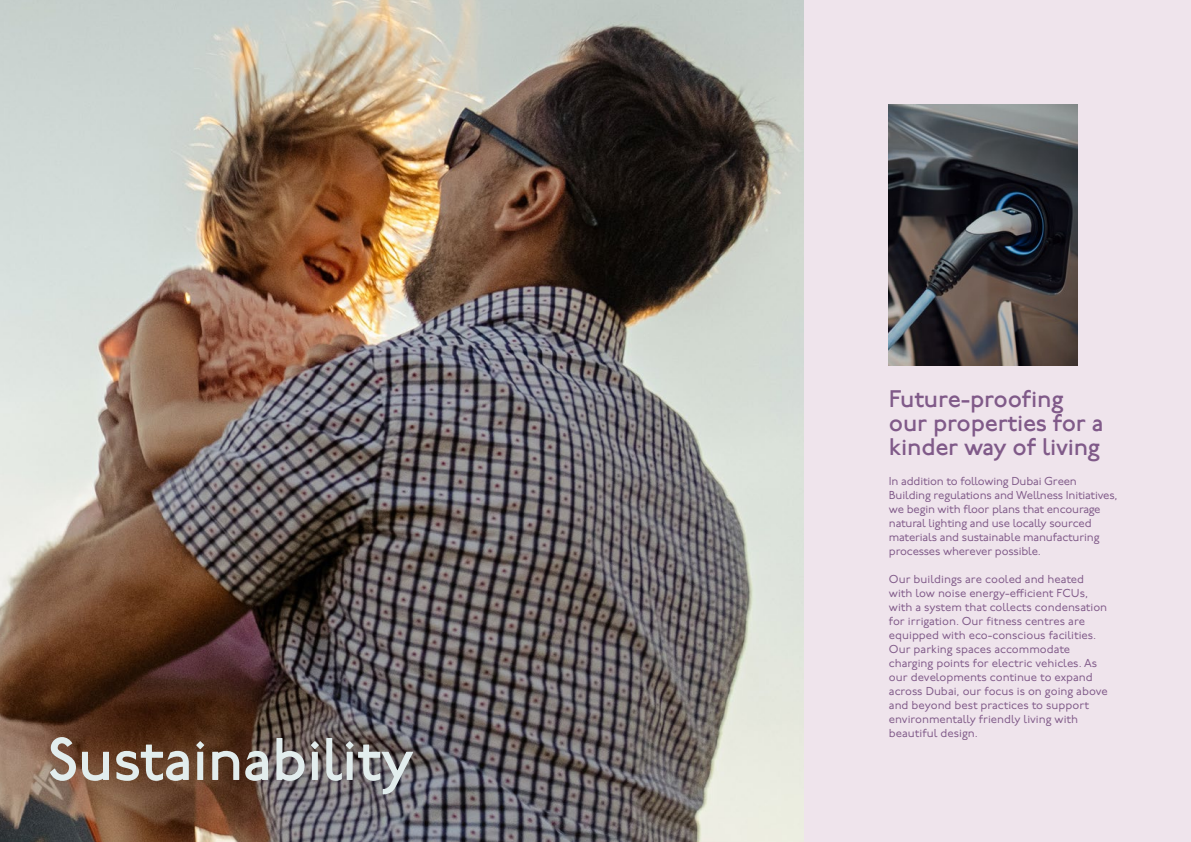
<style>
.page{position:relative;width:1191px;height:842px;background:#fff}
.page>*{position:absolute;margin:0;border:0;box-sizing:border-box;transform-origin:0 0}
.t1{font:500 60px "P22 Underground";letter-spacing:-.01em;color:#e2eded}
.t2{font:500 24px/24px "P22 Underground";letter-spacing:-.01em;color:#805a89}
.t3{font:11.5px/14px "P22 Underground";color:#805a89}
</style>
<div class="page">
<div style="left:595px;top:0;width:596px;height:842px;background:#efe4ec"></div>
<img style="left:595px;top:0;width:208px;height:842px">
<img style="left:0;top:0;width:595px;height:842px">
<img style="left:889px;top:105px;width:188px;height:260px">
<h1 class="t1" style="left:48px;top:726px;width:367px">Sustainability</h1>
<h2 class="t2" style="left:889px;top:387px;width:216px">Future-proofing our properties for a kinder way of living</h2>
<p class="t3" style="left:889px;top:475px;width:230px">In addition to following Dubai Green Building regulations and Wellness Initiatives, we begin with floor plans that encourage natural lighting and use locally sourced materials and sustainable manufacturing processes wherever possible.</p>
<p class="t3" style="left:889px;top:573px;width:220px">Our buildings are cooled and heated with low noise energy-efficient FCUs, with a system that collects condensation for irrigation. Our fitness centres are equipped with eco-conscious facilities.<br>Our parking spaces accommodate charging points for electric vehicles. As our developments continue to expand across Dubai, our focus is on going above and beyond best practices to support environmentally friendly living with beautiful design.</p>
</div>
